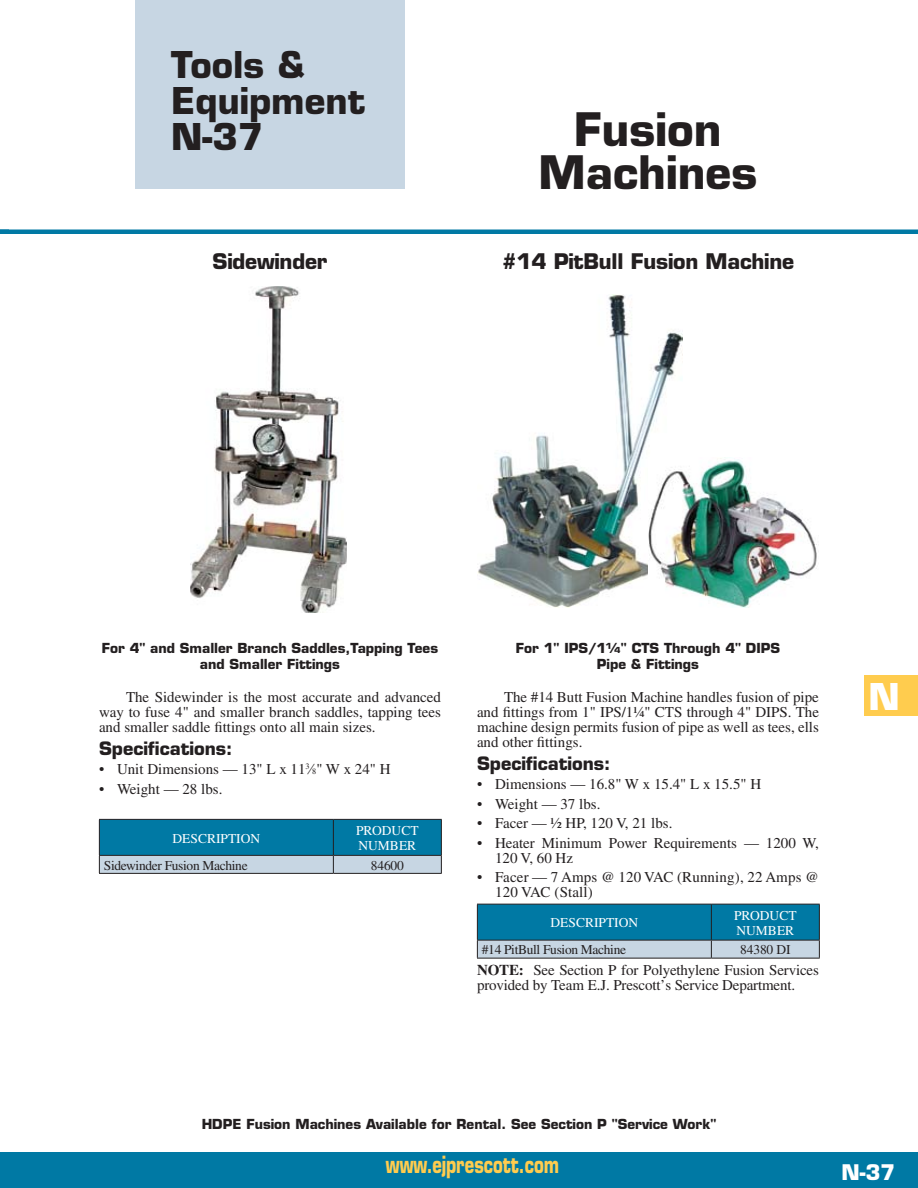
<style>
.page{position:relative;width:918px;height:1188px;background:#fff}
.page>*{position:absolute;margin:0;border:0;box-sizing:border-box;transform-origin:0 0}
.t1{font:700 45px/43.5px "Eurostile";color:#231f20;text-align:center}
.t2{font:700 36px/36px "Eurostile";color:#231f20}
.t3{font:700 36px "Eurostile";color:#fff}
.t4{font:700 23.1px "Eurostile";color:#ffcc4e;scale:.71 1}
.t5{font:700 21px "Eurostile";letter-spacing:-.01em;color:#231f20}
.t6{font:700 21px "Eurostile";color:#fff}
.t7{font:700 18px "Eurostile";color:#231f20}
.t8{font:15px/15px "Times";color:#231f20}
.t9{font:700 13.5px/16.2px "Eurostile";color:#231f20;text-align:center}
.t10{font:13.5px "Times";letter-spacing:-.025em;color:#231f20}
.t11{font:13.5px/15px "Times";color:#fff}
.s1{font-size:8.25px}
.s2{font-weight:700}
</style>
<div class="page">
<div style="left:865px;top:675px;width:53px;height:40px;background:#ffcc4e"></div>
<div style="left:0;top:1152px;width:918px;height:36px;background:#0079a4"></div>
<img style="left:190px;top:286px;width:157px;height:327px">
<img style="left:477px;top:295px;width:205px;height:312px">
<hr style="left:99px;top:873px;width:234px;height:1px;background:#231f20">
<hr style="left:333px;top:873px;width:109px;height:1px;background:#231f20">
<svg style="left:99px;top:819px;width:343px;height:54px;background:#4093b3"></svg>
<hr style="left:99px;top:819px;width:234px;height:1px;background:#231f20">
<hr style="left:99px;top:820px;width:1px;height:35px;background:#231f20">
<hr style="left:477px;top:958px;width:234px;height:1px;background:#231f20">
<hr style="left:711px;top:958px;width:109px;height:1px;background:#231f20">
<svg style="left:477px;top:904px;width:343px;height:54px;background:#4093b2"></svg>
<hr style="left:477px;top:904px;width:234px;height:1px;background:#231f20">
<hr style="left:477px;top:904px;width:1px;height:36px;background:#231f20">
<img style="left:648px;top:457px;width:169px;height:150px">
<div style="left:135px;top:0;width:270px;height:189px;background:#c7d6e3"></div>
<hr style="left:0;top:230px;width:918px;height:4px;background:#0079a4">
<h2 class="t2" style="left:171px;top:46px;width:196px">Tools &amp;<br>Equipment<br>N-37</h2>
<h1 class="t1" style="left:539px;top:107px;width:220px">Fusion<br>Machines</h1>
<h3 class="t5" style="left:213px;top:248px;width:116px">Sidewinder</h3>
<h3 class="t5" style="left:502px;top:248px;width:294px">#14 PitBull Fusion Machine</h3>
<p class="t9" style="left:102px;top:640px;width:338px">For 4" and Smaller Branch Saddles,Tapping Tees and Smaller Fittings</p>
<p class="t8" style="left:99px;top:690px;width:344px;text-align:justify;text-indent:27px">The Sidewinder is the most accurate and advanced way to fuse 4" and smaller branch saddles, tapping tees and smaller saddle fittings onto all main sizes.</p>
<p class="t7" style="left:99px;top:737px;width:135px">Specifications:</p>
<p class="t8" style="left:99px;top:762px;width:293px">• Unit Dimensions — 13" L x 11<sup>3</sup>⁄<span class="s1">8</span>" W x 24" H</p>
<p class="t8" style="left:99px;top:781px;width:125px">• Weight — 28 lbs.</p>
<p class="t11" style="left:173px;top:831px;width:9px">description</p>
<p class="t11" style="left:356px;top:823px;width:13px">product number</p>
<p class="t10" style="left:104px;top:858px;width:145px">Sidewinder Fusion Machine</p>
<p class="t10" style="left:371px;top:858px;width:35px">84600</p>
<p class="t9" style="left:516px;top:640px;width:266px">For 1" IPS/1¼" CTS Through 4" DIPS<br>Pipe &amp; Fittings</p>
<p class="t8" style="left:477px;top:690px;width:344px;text-align:justify;text-indent:27px">The #14 Butt Fusion Machine handles fusion of pipe and fittings from 1" IPS/1¼" CTS through 4" DIPS. The machine design permits fusion of pipe as well as tees, ells and other fittings.</p>
<p class="t7" style="left:477px;top:752px;width:135px">Specifications:</p>
<p class="t8" style="left:477px;top:777px;width:286px">• Dimensions — 16.8" W x 15.4" L x 15.5" H</p>
<p class="t8" style="left:477px;top:796px;width:125px">• Weight — 37 lbs.</p>
<p class="t8" style="left:477px;top:816px;width:197px">• Facer — ½ HP, 120 V, 21 lbs.</p>
<p class="t8" style="left:495px;top:835px;width:326px;text-indent:-18px">• Heater Minimum Power Requirements — 1200 W,<br>120 V, 60 Hz</p>
<p class="t8" style="left:495px;top:870px;width:326px;text-indent:-18px">• Facer — 7 Amps @ 120 VAC (Running), 22 Amps @<br>120 VAC (Stall)</p>
<p class="t11" style="left:551px;top:915px;width:9px">description</p>
<p class="t11" style="left:734px;top:908px;width:13px">product number</p>
<p class="t10" style="left:482px;top:942px;width:146px">#14 PitBull Fusion Machine</p>
<p class="t10" style="left:740px;top:942px;width:52px">84380 DI</p>
<p class="t8" style="left:477px;top:963px;width:343px"><span class="s2">NOTE:</span> See Section P for Polyethylene Fusion Services provided by Team E.J. Prescott’s Service Department.</p>
<h2 class="t3" style="left:868px;top:674px;width:33px">N</h2>
<p class="t9" style="left:202px;top:1116px;width:516px">HDPE Fusion Machines Available for Rental. See Section P "Service Work"</p>
<h3 class="t4" style="left:386px;top:1150px;width:246px">www.ejprescott.com</h3>
<h3 class="t6" style="left:841px;top:1159px;width:56px">N-37</h3>
</div>
